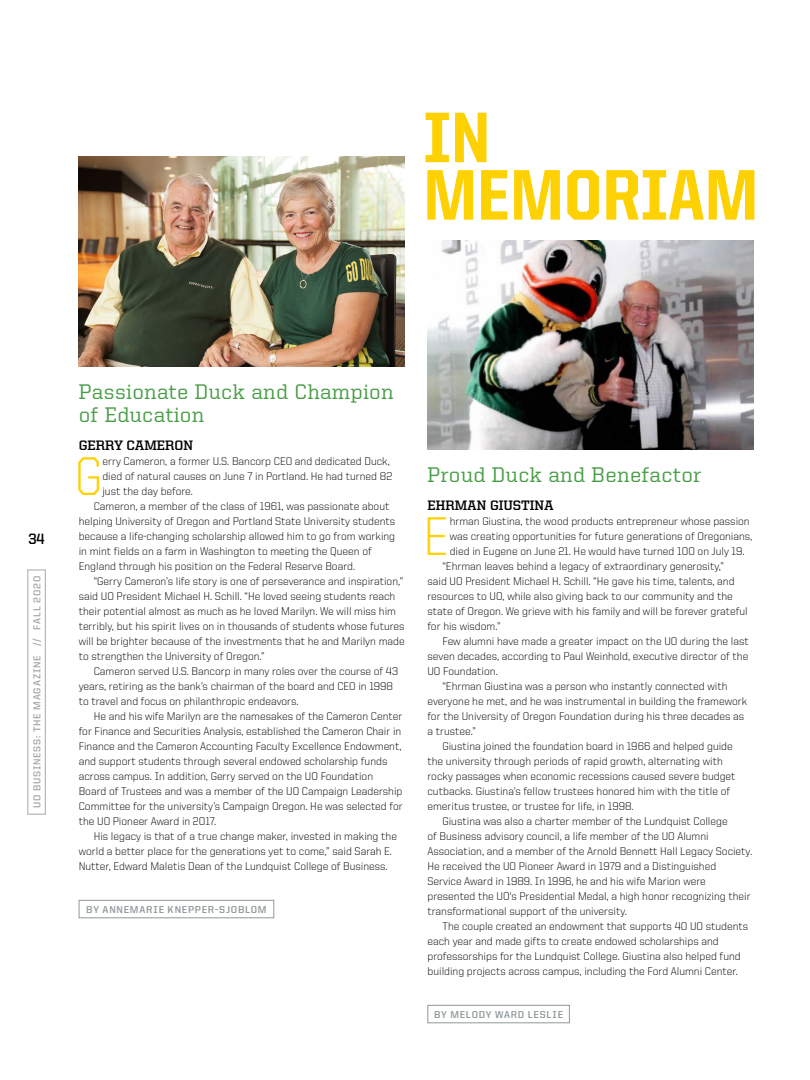
<style>
.page{position:relative;width:810px;height:1080px;background:#fff}
.page>*{position:absolute;margin:0;border:0;box-sizing:border-box;transform-origin:0 0}
.Header_1{font:800 71.75px/57.4px "United Sans Semi Cond";letter-spacing:.01em;color:#fed103}
.Drop_Cap_3{font:300 54.75px "United Sans Reg";color:#fed103;scale:.9 1}
.Honor_Roll_Investor{font:500 21.25px/22.5px "United Serif Reg";letter-spacing:.02em;color:#489d46}
.t1{font:700 15px "United Sans Reg";color:#000;scale:.9 1}
.Subhead{font:700 13.75px "United Serif Reg";color:#000}
.Body_text{font:300 11.25px/15px "United Sans Reg";color:#000}
.Drop_Cap_3-2{font:300 11.25px/15px "United Sans Reg";color:#000}
.t2{font:700 10px "United Sans Reg";letter-spacing:.075em;color:#8f989a}
.t3{font:700 10px "United Sans Reg";letter-spacing:.08em;color:#a8a8aa}
</style>
<div class="page">
<div style="left:28px;top:570px;width:18px;height:245px;border:1px solid #a8a8aa"></div>
<img style="left:428px;top:240px;width:326px;height:210px">
<img style="left:79px;top:156px;width:326px;height:210px">
<div style="left:79px;top:900px;width:195px;height:18px;border:1px solid #8f989a"></div>
<div style="left:428px;top:1005px;width:142px;height:18px;border:1px solid #8f989a"></div>
<p class="Header_1" style="left:424px;top:108px;width:336px">IN<br>MEMORIAM</p>
<h3 class="t1" style="left:28px;top:531px;width:20px">34</h3>
<p class="t3" style="left:31px;top:808px;width:234px;rotate:-90deg">UO BUSINESS: THE MAGAZINE // FALL 2020</p>
<p class="Honor_Roll_Investor" style="left:79px;top:380px;width:316px">Passionate Duck and Champion of Education</p>
<p class="Subhead" style="left:79px;top:438px;width:116px">GERRY CAMERON</p>
<p class="Drop_Cap_3" style="left:75px;top:447px;width:32px">G</p>
<p class="Drop_Cap_3-2" style="left:102px;top:453px;width:291px">erry Cameron, a former U.S. Bancorp CEO and dedicated Duck, died of natural causes on June 7 in Portland. He had turned 82 just the day before.</p>
<p class="Body_text" style="left:79px;top:498px;width:318px;text-indent:15px">Cameron, a member of the class of 1961, was passionate about helping University of Oregon and Portland State University students because a life-changing scholarship allowed him to go from working in mint fields on a farm in Washington to meeting the Queen of England through his position on the Federal Reserve Board.</p>
<p class="Body_text" style="left:79px;top:573px;width:327px;text-indent:15px">“Gerry Cameron’s life story is one of perseverance and inspiration,” said UO President Michael H. Schill. “He loved seeing students reach their potential almost as much as he loved Marilyn. We will miss him terribly, but his spirit lives on in thousands of students whose futures will be brighter because of the investments that he and Marilyn made to strengthen the University of Oregon.”</p>
<p class="Body_text" style="left:79px;top:663px;width:321px;text-indent:15px">Cameron served U.S. Bancorp in many roles over the course of 43 years, retiring as the bank’s chairman of the board and CEO in 1998 to travel and focus on philanthropic endeavors.</p>
<p class="Body_text" style="left:79px;top:708px;width:325px;text-indent:15px">He and his wife Marilyn are the namesakes of the Cameron Center for Finance and Securities Analysis, established the Cameron Chair in Finance and the Cameron Accounting Faculty Excellence Endowment, and support students through several endowed scholarship funds across campus. In addition, Gerry served on the UO Foundation Board of Trustees and was a member of the UO Campaign Leadership Committee for the university’s Campaign Oregon. He was selected for the UO Pioneer Award in 2017.</p>
<p class="Body_text" style="left:79px;top:828px;width:320px;text-indent:15px">His legacy is that of a true change maker, invested in making the world a better place for the generations yet to come,” said Sarah E.<br>Nutter, Edward Maletis Dean of the Lundquist College of Business.</p>
<p class="t2" style="left:86px;top:904px;width:182px">BY ANNEMARIE KNEPPER-SJOBLOM</p>
<p class="Honor_Roll_Investor" style="left:428px;top:463px;width:276px">Proud Duck and Benefactor</p>
<p class="Subhead" style="left:428px;top:498px;width:128px">EHRMAN GIUSTINA</p>
<p class="Drop_Cap_3" style="left:424px;top:508px;width:29px">E</p>
<p class="Drop_Cap_3-2" style="left:450px;top:513px;width:304px">hrman Giustina, the wood products entrepreneur whose passion was creating opportunities for future generations of Oregonians, died in Eugene on June 21. He would have turned 100 on July 19.</p>
<p class="Body_text" style="left:428px;top:558px;width:322px;text-indent:15px">“Ehrman leaves behind a legacy of extraordinary generosity,”<br>said UO President Michael H. Schill. “He gave his time, talents, and resources to UO, while also giving back to our community and the state of Oregon. We grieve with his family and will be forever grateful for his wisdom.”</p>
<p class="Body_text" style="left:428px;top:633px;width:323px;text-align:justify;text-indent:15px">Few alumni have made a greater impact on the UO during the last seven decades, according to Paul Weinhold, executive director of the UO Foundation.</p>
<p class="Body_text" style="left:428px;top:678px;width:321px;text-indent:15px">“Ehrman Giustina was a person who instantly connected with everyone he met, and he was instrumental in building the framework for the University of Oregon Foundation during his three decades as a trustee.”</p>
<p class="Body_text" style="left:428px;top:738px;width:310px;text-indent:15px">Giustina joined the foundation board in 1966 and helped guide the university through periods of rapid growth, alternating with rocky passages when economic recessions caused severe budget cutbacks. Giustina’s fellow trustees honored him with the title of emeritus trustee, or trustee for life, in 1998.</p>
<p class="Body_text" style="left:428px;top:813px;width:326px;text-indent:15px">Giustina was also a charter member of the Lundquist College<br>of Business advisory council, a life member of the UO Alumni Association, and a member of the Arnold Bennett Hall Legacy Society.<br>He received the UO Pioneer Award in 1979 and a Distinguished Service Award in 1989. In 1996, he and his wife Marion were presented the UO's Presidential Medal, a high honor recognizing their transformational support of the university.</p>
<p class="Body_text" style="left:428px;top:918px;width:322px;text-indent:15px">The couple created an endowment that supports 40 UO students each year and made gifts to create endowed scholarships and professorships for the Lundquist College. Giustina also helped fund building projects across campus, including the Ford Alumni Center.</p>
<p class="t2" style="left:434px;top:1009px;width:131px">BY MELODY WARD LESLIE</p>
</div>
